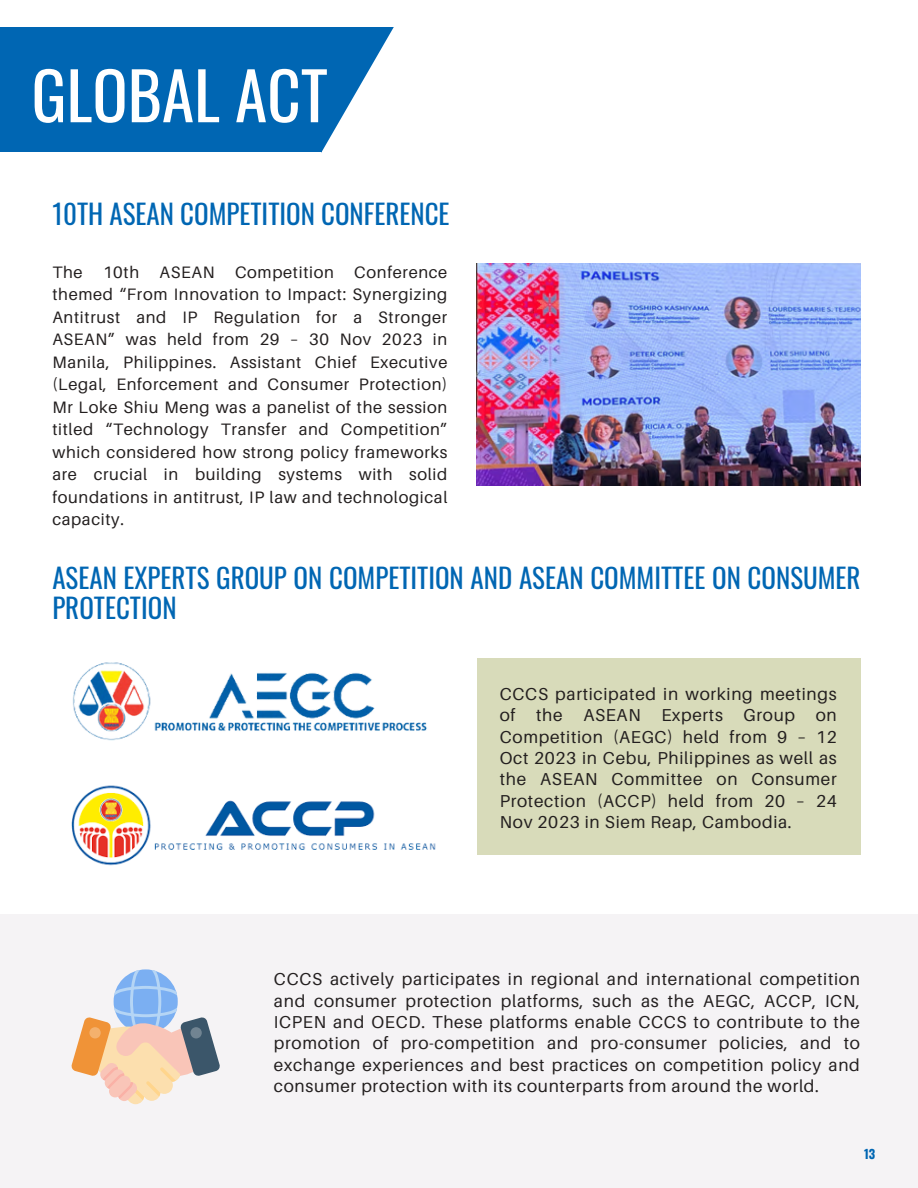
<style>
.page{position:relative;width:918px;height:1188px;background:#fff}
.page>*{position:absolute;margin:0;border:0;box-sizing:border-box;transform-origin:0 0}
.t1{font:65.4px "Oswald";color:#fff}
.t2{font:27px/30.3px "Oswald";color:#0066b3}
.t3{font:17.25px/21.3px "Aileron";letter-spacing:.04em;color:#231f1f;text-align:justify}
.t4{font:16.5px/22.5px "Aileron";letter-spacing:.04em;color:#231f1f;text-align:justify}
.t5{font:700 12.45px "Oswald";color:#0066b3}
</style>
<div class="page">
<div style="left:0;top:27px;width:321px;height:125px;background:#0066b3"></div>
<svg style="left:321px;top:27px;width:73px;height:126px"></svg>
<div style="left:477px;top:658px;width:383px;height:197px;background:#d8dbba"></div>
<img style="left:477px;top:263px;width:383px;height:222px">
<img style="left:72px;top:662px;width:355px;height:79px">
<img style="left:71px;top:785px;width:365px;height:81px">
<div style="left:0;top:914px;width:918px;height:274px;background:#f5f3f5"></div>
<svg style="left:71px;top:969px;width:149px;height:135px"></svg>
<h1 class="t1" style="left:32px;top:44px;width:298px">GLOBAL ACT</h1>
<h2 class="t2" style="left:52px;top:198px;width:399px">10TH ASEAN COMPETITION CONFERENCE</h2>
<p class="t4" style="left:52px;top:260px;width:397px">The 10th ASEAN Competition Conference themed “From Innovation to Impact: Synergizing Antitrust and IP Regulation for a Stronger ASEAN” was held from 29 – 30 Nov 2023 in Manila, Philippines. Assistant Chief Executive (Legal, Enforcement and Consumer Protection)<br>Mr Loke Shiu Meng was a panelist of the session titled “Technology Transfer and Competition” which considered how strong policy frameworks are crucial in building systems with solid foundations in antitrust, IP law and technological capacity.</p>
<h2 class="t2" style="left:52px;top:562px;width:810px">ASEAN EXPERTS GROUP ON COMPETITION AND ASEAN COMMITTEE ON CONSUMER<br>PROTECTION</h2>
<p class="t3" style="left:500px;top:683px;width:338px">CCCS participated in working meetings of the ASEAN Experts Group on Competition (AEGC) held from 9 – 12<br>Oct 2023 in Cebu, Philippines as well as the ASEAN Committee on Consumer Protection (ACCP) held from 20 – 24<br>Nov 2023 in Siem Reap, Cambodia.</p>
<p class="t3" style="left:274px;top:968px;width:587px">CCCS actively participates in regional and international competition and consumer protection platforms, such as the AEGC, ACCP, ICN, ICPEN and OECD. These platforms enable CCCS to contribute to the promotion of pro-competition and pro-consumer policies, and to exchange experiences and best practices on competition policy and consumer protection with its counterparts from around the world.</p>
<p class="t5" style="left:864px;top:1144px;width:13px">13</p>
</div>
